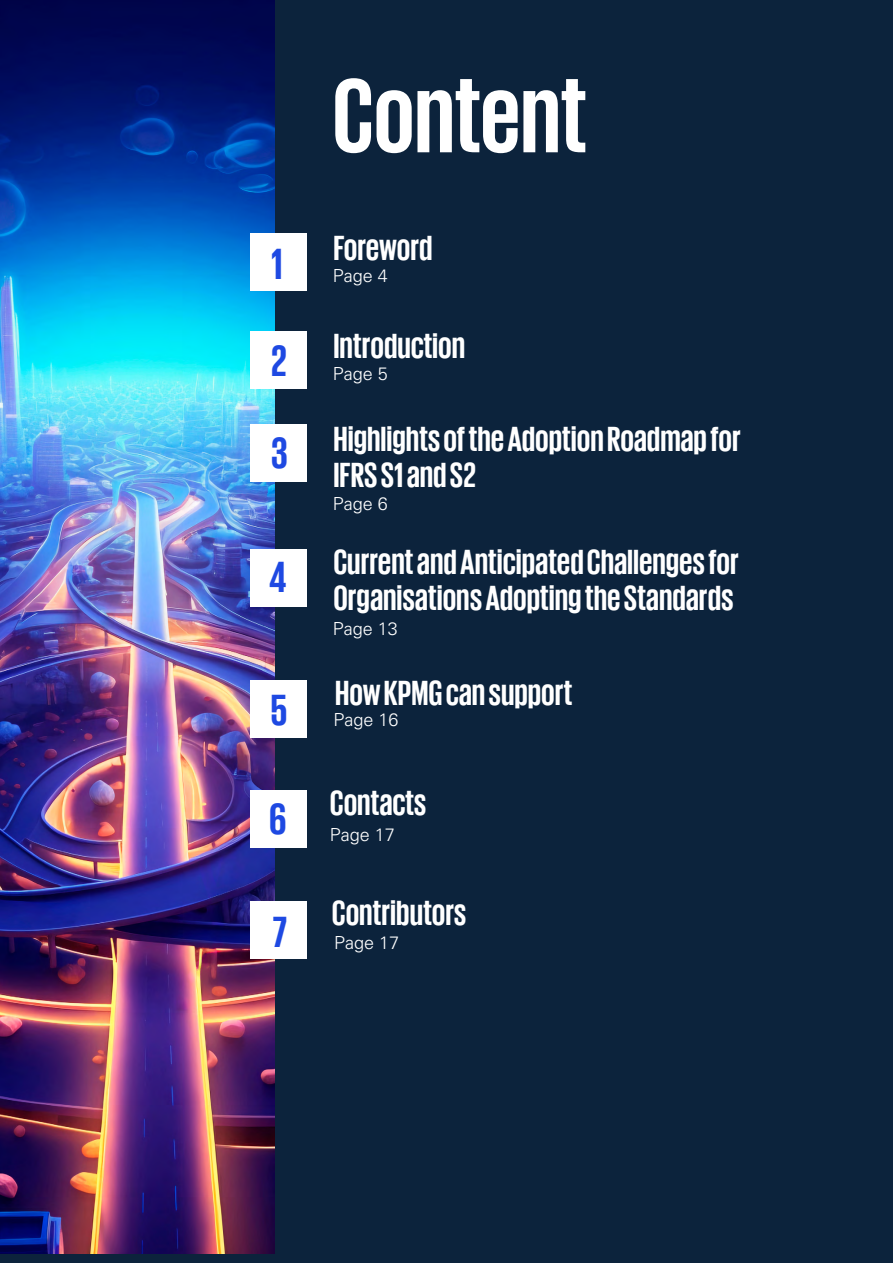
<style>
.page{position:relative;width:893px;height:1263px;background:#0c233c}
.page>*{position:absolute;margin:0;border:0;box-sizing:border-box;transform-origin:0 0}
.t1{font:700 108px "KPMG";color:#fff}
.t2{font:700 45px "KPMG";color:#1e49e2}
.t3{font:700 36px/36px "KPMG";color:#fff}
.t4{font:300 18px "Univers";color:#fff}
</style>
<div class="page">
<img style="left:0;top:0;width:274px;height:1253px">
<div style="left:250px;top:234px;width:57px;height:57px;background:#fff"></div>
<div style="left:250px;top:331px;width:57px;height:57px;background:#fff"></div>
<div style="left:250px;top:424px;width:57px;height:57px;background:#fff"></div>
<div style="left:250px;top:549px;width:57px;height:57px;background:#fff"></div>
<div style="left:250px;top:680px;width:57px;height:57px;background:#fff"></div>
<div style="left:250px;top:790px;width:57px;height:58px;background:#fff"></div>
<div style="left:250px;top:901px;width:57px;height:57px;background:#fff"></div>
<p class="t2" style="left:271px;top:241px;width:13px">1</p>
<p class="t2" style="left:271px;top:338px;width:17px">2</p>
<p class="t2" style="left:271px;top:431px;width:18px">3</p>
<p class="t2" style="left:269px;top:554px;width:19px">4</p>
<p class="t2" style="left:270px;top:687px;width:18px">5</p>
<p class="t2" style="left:269px;top:796px;width:19px">6</p>
<p class="t2" style="left:273px;top:909px;width:16px">7</p>
<h1 class="t1" style="left:332px;top:61px;width:256px">Content</h1>
<p class="t3" style="left:333px;top:229px;width:101px">Foreword</p>
<p class="t4" style="left:333px;top:265px;width:57px">Page 4</p>
<p class="t3" style="left:333px;top:326px;width:133px">Introduction</p>
<p class="t4" style="left:333px;top:363px;width:57px">Page 5</p>
<p class="t3" style="left:333px;top:419px;width:409px">Highlights of the Adoption Roadmap for<br>IFRS S1 and S2</p>
<p class="t4" style="left:333px;top:493px;width:57px">Page 6</p>
<p class="t3" style="left:333px;top:543px;width:407px">Current and Anticipated Challenges for<br>Organisations Adopting the Standards</p>
<p class="t4" style="left:333px;top:618px;width:67px">Page 13</p>
<p class="t3" style="left:335px;top:674px;width:239px">How KPMG can support</p>
<p class="t4" style="left:333px;top:708px;width:67px">Page 16</p>
<p class="t3" style="left:330px;top:784px;width:98px">Contacts</p>
<p class="t4" style="left:330px;top:824px;width:67px">Page 17</p>
<p class="t3" style="left:332px;top:894px;width:136px">Contributors</p>
<p class="t4" style="left:334px;top:931px;width:67px">Page 17</p>
</div>
